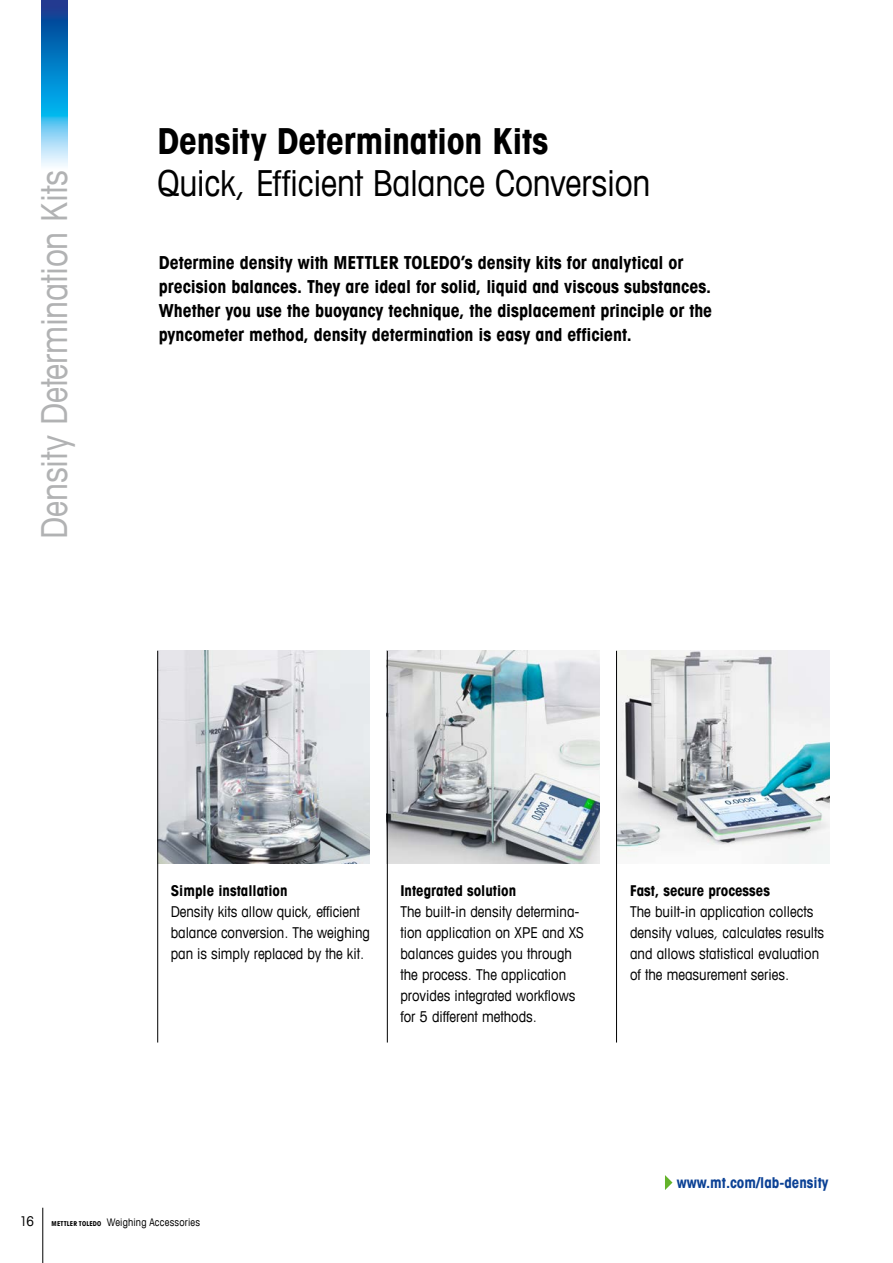
<style>
.page{position:relative;width:893px;height:1263px;background:#fff}
.page>*{position:absolute;margin:0;border:0;box-sizing:border-box;transform-origin:0 0}
.t1{font:condensed 36px "Avant Garde Com";letter-spacing:-.01em;color:#000}
.t2{font:700 condensed 36px "Avant Garde Com";letter-spacing:-.01em;color:#000}
.t3{font:condensed 36px "Avant Garde Com";letter-spacing:-.005em;color:#b1b2b3}
.t4{font:700 condensed 18px/24px "Avant Garde Com";letter-spacing:-.005em;color:#000}
.t5{font:condensed 15px/21px "Avant Garde Com";color:#000}
.t6{font:700 condensed 15px "Avant Garde Com";color:#000}
.t7{font:700 condensed 15px "Avant Garde Com";color:#0b4195}
.t8{font:condensed 13.5px "Avant Garde Com";color:#000}
.t9{font:condensed 10.5px "Avant Garde Com";letter-spacing:.02em;color:#000}
.s1{font-weight:700;font-size:6.75px}
</style>
<div class="page">
<hr style="left:42px;top:1208px;width:1px;height:55px;background:#000">
<img style="left:42px;top:0;width:25px;height:166px">
<img style="left:617px;top:651px;width:212px;height:212px">
<img style="left:158px;top:651px;width:212px;height:212px">
<img style="left:388px;top:651px;width:212px;height:212px">
<hr style="left:157px;top:651px;width:1px;height:391px;background:#000">
<hr style="left:387px;top:651px;width:1px;height:391px;background:#000">
<hr style="left:616px;top:651px;width:1px;height:391px;background:#000">
<svg style="left:665px;top:1175px;width:7px;height:15px"></svg>
<h1 class="t3" style="left:32px;top:539px;width:371px;rotate:-90deg">Density Determination Kits</h1>
<h1 class="t2" style="left:157px;top:118px;width:393px">Density Determination Kits</h1>
<h1 class="t1" style="left:157px;top:160px;width:495px">Quick, Efficient Balance Conversion</h1>
<p class="t4" style="left:159px;top:250px;width:555px">Determine density with METTLER TOLEDO’s density kits for analytical or precision balances. They are ideal for solid, liquid and viscous substances.<br>Whether you use the buoyancy technique, the displacement principle or the pyncometer method, density determination is easy and efficient.</p>
<p class="t6" style="left:171px;top:880px;width:118px">Simple installation</p>
<p class="t5" style="left:171px;top:900px;width:201px">Density kits allow quick, efficient balance conversion. The weighing pan is simply replaced by the kit.</p>
<p class="t6" style="left:400px;top:880px;width:117px">Integrated solution</p>
<p class="t5" style="left:400px;top:900px;width:185px">The built-in density determina&shy;tion application on XPE and XS balances guides you through the process. The application provides integrated workflows for 5 different methods.</p>
<p class="t6" style="left:630px;top:880px;width:141px">Fast, secure processes</p>
<p class="t5" style="left:630px;top:900px;width:196px">The built-in application collects density values, calculates results and allows statistical evaluation of the measurement series.</p>
<p class="t7" style="left:677px;top:1173px;width:153px">www.mt.com/lab-density</p>
<p class="t8" style="left:20px;top:1213px;width:16px">16</p>
<p class="t9" style="left:52px;top:1216px;width:150px"><span class="s1">METTLER TOLEDO</span> Weighing Accessories</p>
</div>
